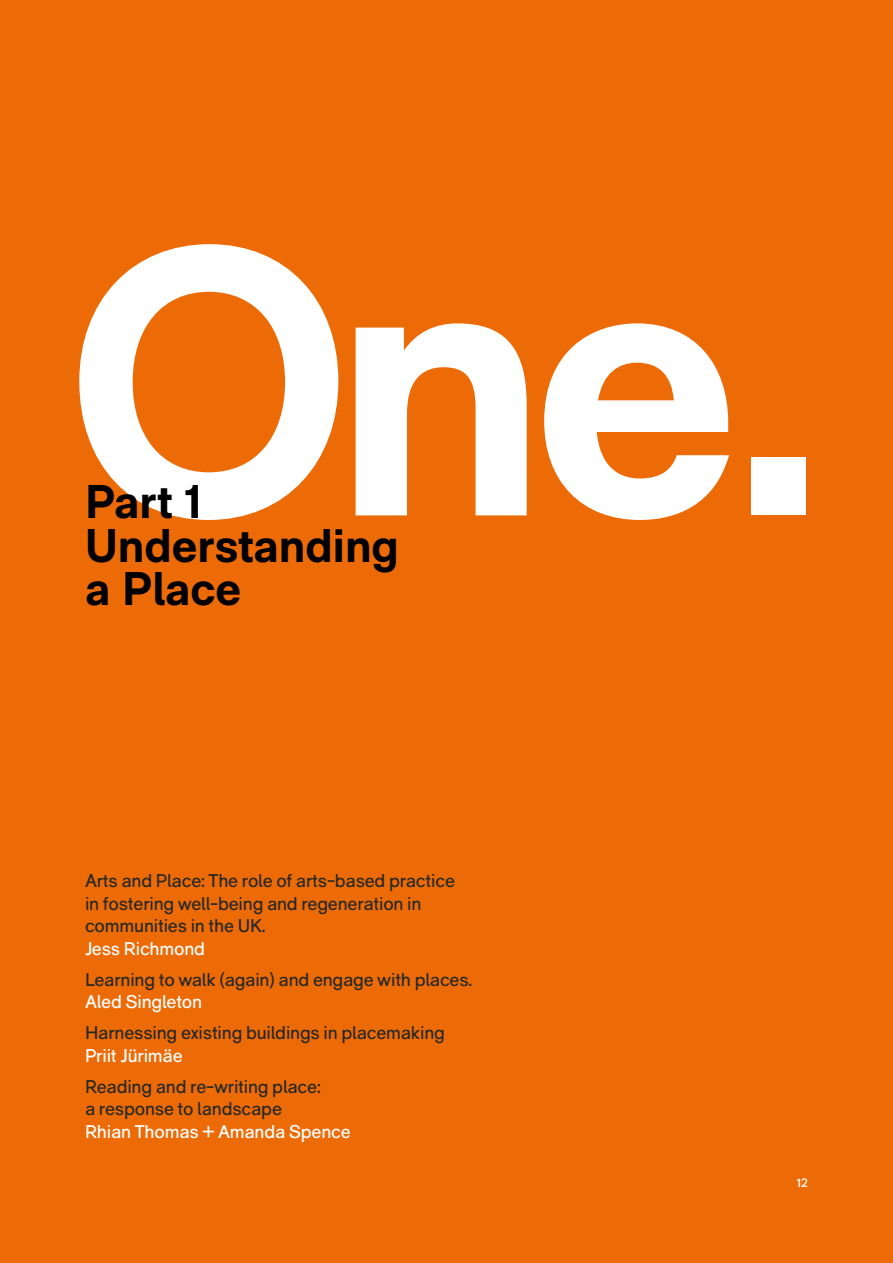
<style>
.page{position:relative;width:893px;height:1263px;background:#ed6b06}
.page>*{position:absolute;margin:0;border:0;box-sizing:border-box;transform-origin:0 0}
.t1{font:700 381px "RM Neue";color:#fff}
.t2{font:700 47.1px/43.5px "RM Neue";color:#000}
.t3{font:18px/22.5px "RM";letter-spacing:-.01em;color:#282827}
.t4{font:18px "RM";letter-spacing:-.01em;color:#fff}
.t5{font:12px "RM";color:#fff}
</style>
<div class="page">
<h1 class="t1" style="left:63px;top:148px;width:765px">One.</h1>
<h2 class="t2" style="left:85px;top:479px;width:316px">Part 1<br>Understanding a Place</h2>
<p class="t3" style="left:85px;top:870px;width:371px">Arts and Place: The role of arts-based practice in fostering well-being and regeneration in communities in the UK.</p>
<p class="t4" style="left:85px;top:938px;width:122px">Jess Richmond</p>
<p class="t3" style="left:85px;top:969px;width:389px">Learning to walk (again) and engage with places.</p>
<p class="t4" style="left:85px;top:992px;width:119px">Aled Singleton</p>
<p class="t3" style="left:85px;top:1022px;width:361px">Harnessing existing buildings in placemaking</p>
<p class="t4" style="left:85px;top:1045px;width:99px">Priit Jürimäe</p>
<p class="t3" style="left:85px;top:1076px;width:237px">Reading and re-writing place: a response to landscape</p>
<p class="t4" style="left:85px;top:1121px;width:267px">Rhian Thomas + Amanda Spence</p>
<p class="t5" style="left:797px;top:1176px;width:13px">12</p>
</div>
